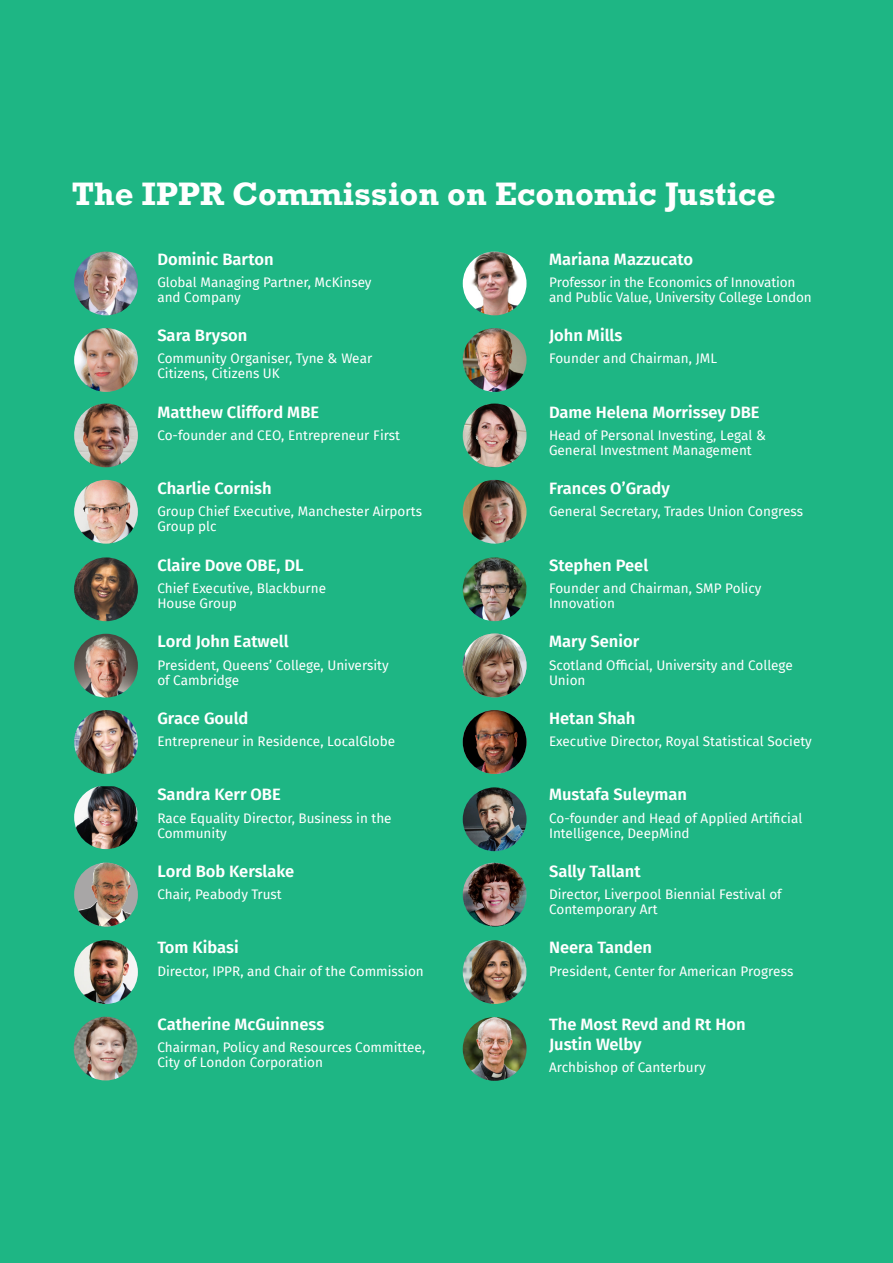
<style>
.page{position:relative;width:893px;height:1263px;background:#1eb684}
.page>*{position:absolute;margin:0;border:0;box-sizing:border-box;transform-origin:0 0}
.t1{font:700 33px "Rockwell Std";color:#fff}
.cvr_About{font:600 16.5px/19.5px "Fira Sans";color:#fff}
.cvr_About-2{font:13.5px/15px "Fira Sans";color:#fff}
</style>
<div class="page">
<img style="left:74px;top:252px;width:64px;height:63px;border-radius:32px">
<img style="left:74px;top:328px;width:64px;height:64px;border-radius:32px">
<img style="left:74px;top:403px;width:64px;height:64px;border-radius:32px">
<img style="left:74px;top:480px;width:64px;height:64px;border-radius:32px">
<img style="left:74px;top:557px;width:64px;height:64px;border-radius:32px">
<img style="left:74px;top:634px;width:64px;height:63px;border-radius:32px">
<img style="left:74px;top:710px;width:64px;height:64px;border-radius:32px">
<img style="left:74px;top:786px;width:63px;height:63px">
<div style="left:74px;top:863px;width:64px;height:63px;background:#a8a6a6;border-radius:50%"></div>
<img style="left:78px;top:863px;width:53px;height:63px">
<img style="left:74px;top:940px;width:64px;height:64px;border-radius:32px">
<img style="left:74px;top:1017px;width:63px;height:63px;border-radius:32px">
<img style="left:463px;top:252px;width:63px;height:63px;border-radius:32px">
<img style="left:463px;top:403px;width:63px;height:64px;border-radius:32px">
<img style="left:463px;top:328px;width:63px;height:64px;border-radius:32px">
<img style="left:463px;top:557px;width:63px;height:64px;border-radius:32px">
<img style="left:463px;top:633px;width:63px;height:64px;border-radius:32px">
<img style="left:463px;top:710px;width:63px;height:64px;border-radius:32px">
<img style="left:463px;top:480px;width:63px;height:64px;border-radius:32px">
<img style="left:463px;top:787px;width:63px;height:64px;border-radius:32px">
<img style="left:463px;top:863px;width:63px;height:63px;border-radius:32px">
<img style="left:463px;top:940px;width:63px;height:64px;border-radius:32px">
<img style="left:463px;top:1017px;width:63px;height:64px;border-radius:32px">
<p class="t1" style="left:72px;top:175px;width:705px">The IPPR Commission on Economic Justice</p>
<p class="cvr_About" style="left:157px;top:248px;width:118px">Dominic Barton</p>
<p class="cvr_About-2" style="left:157px;top:274px;width:216px">Global Managing Partner, McKinsey and Company</p>
<p class="cvr_About" style="left:157px;top:325px;width:92px">Sara Bryson</p>
<p class="cvr_About-2" style="left:157px;top:351px;width:216px">Community Organiser, Tyne &amp; Wear<br>Citizens, Citizens UK</p>
<p class="cvr_About" style="left:157px;top:401px;width:163px">Matthew Clifford MBE</p>
<p class="cvr_About-2" style="left:157px;top:427px;width:244px">Co-founder and CEO, Entrepreneur First</p>
<p class="cvr_About" style="left:157px;top:478px;width:116px">Charlie Cornish</p>
<p class="cvr_About-2" style="left:157px;top:504px;width:266px">Group Chief Executive, Manchester Airports<br>Group plc</p>
<p class="cvr_About" style="left:157px;top:554px;width:148px">Claire Dove OBE, DL</p>
<p class="cvr_About-2" style="left:157px;top:580px;width:170px">Chief Executive, Blackburne<br>House Group</p>
<p class="cvr_About" style="left:157px;top:631px;width:133px">Lord John Eatwell</p>
<p class="cvr_About-2" style="left:157px;top:657px;width:233px">President, Queens’ College, University of Cambridge</p>
<p class="cvr_About" style="left:157px;top:707px;width:92px">Grace Gould</p>
<p class="cvr_About-2" style="left:157px;top:733px;width:239px">Entrepreneur in Residence, LocalGlobe</p>
<p class="cvr_About" style="left:157px;top:784px;width:125px">Sandra Kerr OBE</p>
<p class="cvr_About-2" style="left:157px;top:810px;width:236px">Race Equality Director, Business in the<br>Community</p>
<p class="cvr_About" style="left:157px;top:860px;width:139px">Lord Bob Kerslake</p>
<p class="cvr_About-2" style="left:157px;top:887px;width:126px">Chair, Peabody Trust</p>
<p class="cvr_About" style="left:157px;top:937px;width:83px">Tom Kibasi</p>
<p class="cvr_About-2" style="left:157px;top:963px;width:268px">Director, IPPR, and Chair of the Commission</p>
<p class="cvr_About" style="left:157px;top:1013px;width:168px">Catherine McGuinness</p>
<p class="cvr_About-2" style="left:157px;top:1040px;width:269px">Chairman, Policy and Resources Committee,<br>City of London Corporation</p>
<p class="cvr_About" style="left:549px;top:248px;width:146px">Mariana Mazzucato</p>
<p class="cvr_About-2" style="left:549px;top:274px;width:264px">Professor in the Economics of Innovation and Public Value, University College London</p>
<p class="cvr_About" style="left:549px;top:325px;width:75px">John Mills</p>
<p class="cvr_About-2" style="left:549px;top:351px;width:170px">Founder and Chairman, JML</p>
<p class="cvr_About" style="left:549px;top:401px;width:212px">Dame Helena Morrissey DBE</p>
<p class="cvr_About-2" style="left:549px;top:427px;width:219px">Head of Personal Investing, Legal &amp;<br>General Investment Management</p>
<p class="cvr_About" style="left:549px;top:478px;width:122px">Frances O’Grady</p>
<p class="cvr_About-2" style="left:549px;top:504px;width:256px">General Secretary, Trades Union Congress</p>
<p class="cvr_About" style="left:549px;top:554px;width:101px">Stephen Peel</p>
<p class="cvr_About-2" style="left:549px;top:580px;width:214px">Founder and Chairman, SMP Policy<br>Innovation</p>
<p class="cvr_About" style="left:549px;top:631px;width:92px">Mary Senior</p>
<p class="cvr_About-2" style="left:549px;top:657px;width:245px">Scotland Official, University and College<br>Union</p>
<p class="cvr_About" style="left:549px;top:707px;width:88px">Hetan Shah</p>
<p class="cvr_About-2" style="left:549px;top:733px;width:264px">Executive Director, Royal Statistical Society</p>
<p class="cvr_About" style="left:549px;top:784px;width:140px">Mustafa Suleyman</p>
<p class="cvr_About-2" style="left:549px;top:810px;width:255px">Co-founder and Head of Applied Artificial<br>Intelligence, DeepMind</p>
<p class="cvr_About" style="left:549px;top:860px;width:93px">Sally Tallant</p>
<p class="cvr_About-2" style="left:549px;top:887px;width:234px">Director, Liverpool Biennial Festival of<br>Contemporary Art</p>
<p class="cvr_About" style="left:549px;top:937px;width:105px">Neera Tanden</p>
<p class="cvr_About-2" style="left:549px;top:963px;width:246px">President, Center for American Progress</p>
<p class="cvr_About" style="left:549px;top:1013px;width:198px">The Most Revd and Rt Hon<br>Justin Welby</p>
<p class="cvr_About-2" style="left:549px;top:1059px;width:158px">Archbishop of Canterbury</p>
</div>
